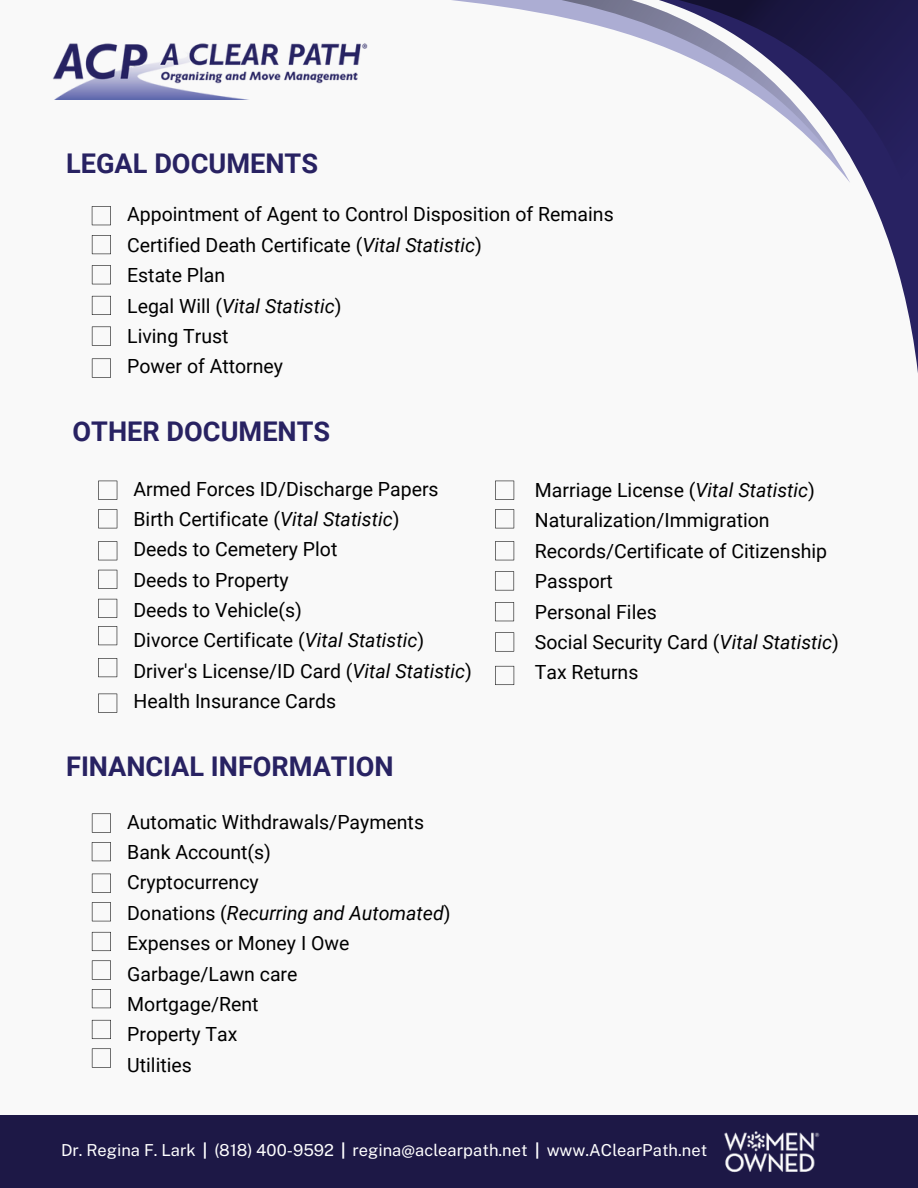
<style>
.page{position:relative;width:918px;height:1188px;background:#f9f9f9}
.page>*{position:absolute;margin:0;border:0;box-sizing:border-box;transform-origin:0 0}
.t1{font:700 27.15px "Roboto";color:#282262}
.t2{font:19.5px/30.3px "Roboto";color:#000}
.t3{font:16.5px "Public Sans";color:#fff}
.s1{font-style:italic}
.s2{font-weight:700}
</style>
<div class="page">
<svg style="left:888px;top:240px;width:30px;height:133px"></svg>
<svg style="left:850px;top:0;width:68px;height:240px;background:#3c376a"></svg>
<svg style="left:478px;top:0;width:372px;height:182px"></svg>
<svg style="left:92px;top:206px;width:19px;height:19px"></svg>
<svg style="left:92px;top:235px;width:19px;height:19px"></svg>
<svg style="left:92px;top:265px;width:19px;height:19px"></svg>
<svg style="left:92px;top:296px;width:19px;height:19px"></svg>
<svg style="left:92px;top:327px;width:19px;height:19px"></svg>
<img style="left:53px;top:43px;width:315px;height:56px">
<svg style="left:92px;top:359px;width:19px;height:19px"></svg>
<svg style="left:98px;top:481px;width:19px;height:19px"></svg>
<svg style="left:98px;top:509px;width:19px;height:19px"></svg>
<svg style="left:98px;top:541px;width:19px;height:19px"></svg>
<svg style="left:98px;top:570px;width:19px;height:19px"></svg>
<svg style="left:98px;top:599px;width:19px;height:19px"></svg>
<svg style="left:98px;top:694px;width:19px;height:19px"></svg>
<svg style="left:495px;top:481px;width:19px;height:19px"></svg>
<div style="left:0;top:1115px;width:918px;height:73px;background:#1d1846"></div>
<img style="left:724px;top:1131px;width:96px;height:42px">
<svg style="left:495px;top:509px;width:19px;height:19px"></svg>
<svg style="left:495px;top:541px;width:19px;height:19px"></svg>
<svg style="left:92px;top:814px;width:19px;height:19px"></svg>
<svg style="left:92px;top:842px;width:19px;height:19px"></svg>
<svg style="left:92px;top:874px;width:19px;height:19px"></svg>
<svg style="left:92px;top:902px;width:19px;height:19px"></svg>
<svg style="left:92px;top:932px;width:19px;height:19px"></svg>
<svg style="left:92px;top:961px;width:19px;height:19px"></svg>
<svg style="left:92px;top:989px;width:19px;height:19px"></svg>
<svg style="left:92px;top:1020px;width:19px;height:19px"></svg>
<svg style="left:98px;top:626px;width:19px;height:19px"></svg>
<svg style="left:98px;top:658px;width:19px;height:19px"></svg>
<svg style="left:495px;top:571px;width:19px;height:19px"></svg>
<svg style="left:495px;top:602px;width:19px;height:19px"></svg>
<svg style="left:495px;top:632px;width:19px;height:20px"></svg>
<svg style="left:495px;top:666px;width:19px;height:19px"></svg>
<svg style="left:92px;top:1049px;width:19px;height:19px"></svg>
<p class="t1" style="left:66px;top:148px;width:253px">LEGAL DOCUMENTS</p>
<p class="t2" style="left:127px;top:200px;width:488px">Appointment of Agent to Control Disposition of Remains<br>Certified Death Certificate (<span class="s1">Vital Statistic</span>)<br>Estate Plan<br>Legal Will (<span class="s1">Vital Statistic</span>)<br>Living Trust<br>Power of Attorney</p>
<h2 class="t1" style="left:73px;top:415px;width:259px">OTHER DOCUMENTS</h2>
<p class="t2" style="left:134px;top:474px;width:340px">Armed Forces ID/Discharge Papers<br>Birth Certificate (<span class="s1">Vital Statistic</span>)<br>Deeds to Cemetery Plot<br>Deeds to Property<br>Deeds to Vehicle(s)<br>Divorce Certificate (<span class="s1">Vital Statistic</span>)<br>Driver's License/ID Card (<span class="s1">Vital Statistic</span>)<br>Health Insurance Cards</p>
<p class="t1" style="left:66px;top:751px;width:329px">FINANCIAL INFORMATION</p>
<p class="t2" style="left:127px;top:807px;width:325px">Automatic Withdrawals/Payments<br>Bank Account(s)<br>Cryptocurrency<br>Donations (<span class="s1">Recurring and Automated</span>)<br>Expenses or Money I Owe<br>Garbage/Lawn care<br>Mortgage/Rent<br>Property Tax<br>Utilities</p>
<p class="t2" style="left:535px;top:475px;width:306px">Marriage License (<span class="s1">Vital Statistic</span>)<br>Naturalization/Immigration<br>Records/Certificate of Citizenship<br>Passport<br>Personal Files<br>Social Security Card (<span class="s1">Vital Statistic</span>)<br>Tax Returns</p>
<p class="t3" style="left:61px;top:1140px;width:648px">Dr. Regina F. Lark <span class="s2">|</span> (818) 400-9592 <span class="s2">|</span> regina@aclearpath.net <span class="s2">|</span> www.AClearPath.net</p>
</div>
